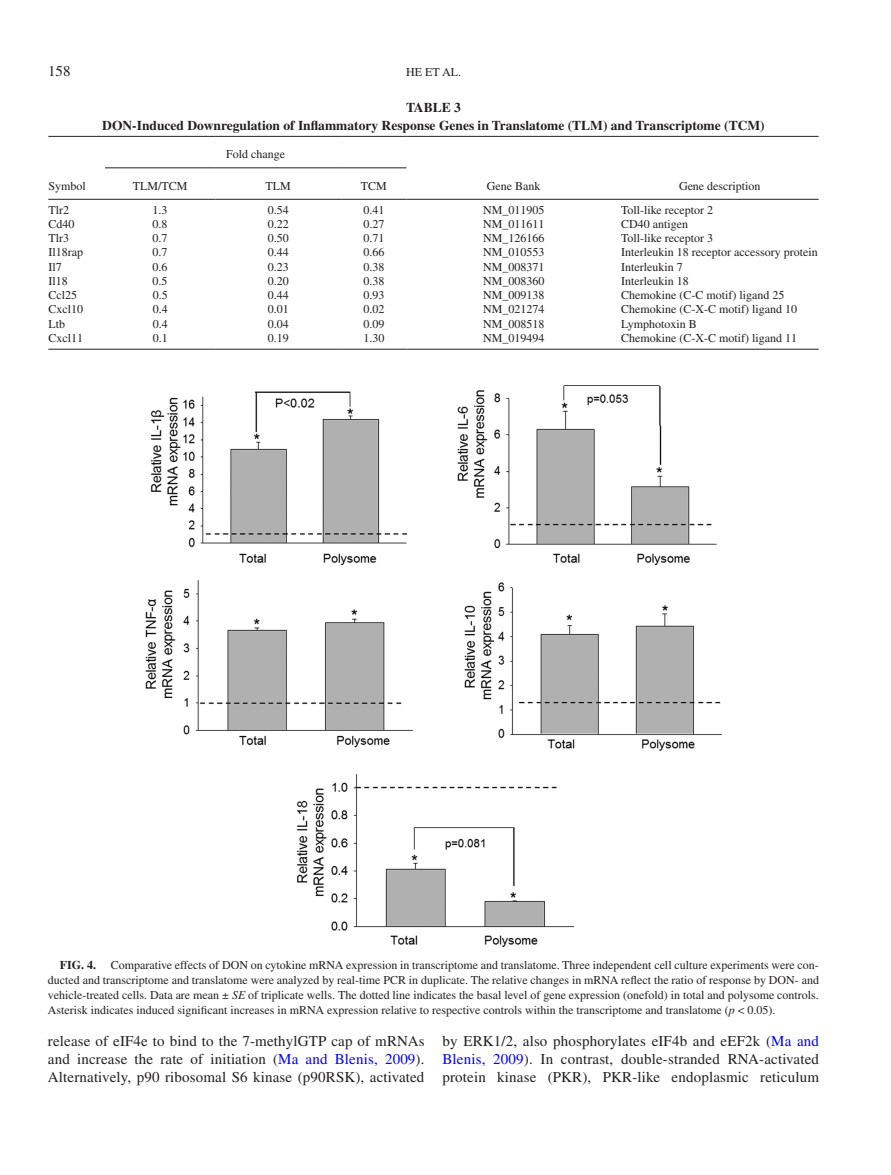
<style>
.page{position:relative;width:891px;height:1175px;background:#fff}
.page>*{position:absolute;margin:0;border:0;box-sizing:border-box;transform-origin:0 0}
.t1{font:15px/18px "Times LT Std";letter-spacing:.01em;color:#231f20;text-align:justify}
.t2{font:15px "Times";color:#231f20}
.t3{font:700 13.5px/18px "Times LT Std";color:#231f20;text-align:center}
.t4{font:12px/15px "Times LT Std";color:#231f20;text-align:justify}
.s1{font-family:"Times";font-weight:700}
.s2{font-style:italic}
.s3{color:#00f}
</style>
<div class="page">
<img style="left:145px;top:386px;width:576px;height:560px">
<hr style="left:48px;top:349px;width:57px;height:1px;background:#231f20">
<hr style="left:105px;top:349px;width:110px;height:1px;background:#231f20">
<hr style="left:215px;top:349px;width:126px;height:1px;background:#231f20">
<hr style="left:341px;top:349px;width:65px;height:1px;background:#231f20">
<hr style="left:406px;top:349px;width:215px;height:1px;background:#231f20">
<hr style="left:621px;top:349px;width:198px;height:1px;background:#231f20">
<hr style="left:105px;top:199px;width:110px;height:1px;background:#231f20">
<hr style="left:215px;top:199px;width:126px;height:1px;background:#231f20">
<hr style="left:341px;top:199px;width:65px;height:1px;background:#231f20">
<hr style="left:105px;top:136px;width:110px;height:1px;background:#231f20">
<hr style="left:215px;top:136px;width:126px;height:1px;background:#231f20">
<hr style="left:341px;top:136px;width:65px;height:1px;background:#231f20">
<hr style="left:105px;top:167px;width:110px;height:1px;background:#231f20">
<hr style="left:215px;top:167px;width:126px;height:1px;background:#231f20">
<hr style="left:341px;top:167px;width:65px;height:1px;background:#231f20">
<hr style="left:48px;top:136px;width:57px;height:1px;background:#231f20">
<hr style="left:48px;top:199px;width:57px;height:1px;background:#231f20">
<hr style="left:406px;top:136px;width:215px;height:1px;background:#231f20">
<hr style="left:406px;top:199px;width:215px;height:1px;background:#231f20">
<hr style="left:621px;top:136px;width:198px;height:1px;background:#231f20">
<hr style="left:621px;top:199px;width:198px;height:1px;background:#231f20">
<p class="t2" style="left:48px;top:62px;width:24px">158</p>
<p class="t4" style="left:406px;top:64px;width:56px">HE ET AL.</p>
<p class="t3" style="left:102px;top:98px;width:664px">TABLE 3<br>DON-Induced Downregulation of Inflammatory Response Genes in Translatome (TLM) and Transcriptome (TCM)</p>
<p class="t4" style="left:48px;top:178px;width:39px">Symbol</p>
<p class="t4" style="left:226px;top:147px;width:60px">Fold change</p>
<p class="t4" style="left:133px;top:178px;width:56px">TLM/TCM</p>
<p class="t4" style="left:266px;top:178px;width:27px">TLM</p>
<p class="t4" style="left:361px;top:178px;width:28px">TCM</p>
<p class="t4" style="left:487px;top:178px;width:55px">Gene Bank</p>
<p class="t4" style="left:679px;top:178px;width:83px">Gene description</p>
<p class="t4" style="left:48px;top:202px;width:22px">Tlr2</p>
<p class="t4" style="left:153px;top:202px;width:16px">1.3</p>
<p class="t4" style="left:268px;top:202px;width:22px">0.54</p>
<p class="t4" style="left:363px;top:202px;width:22px">0.41</p>
<p class="t4" style="left:483px;top:202px;width:63px">NM_011905</p>
<p class="t4" style="left:621px;top:202px;width:94px">Toll-like receptor 2</p>
<p class="t4" style="left:48px;top:216px;width:28px">Cd40</p>
<p class="t4" style="left:153px;top:216px;width:16px">0.8</p>
<p class="t4" style="left:268px;top:216px;width:22px">0.22</p>
<p class="t4" style="left:363px;top:216px;width:22px">0.27</p>
<p class="t4" style="left:483px;top:216px;width:63px">NM_011611</p>
<p class="t4" style="left:621px;top:216px;width:68px">CD40 antigen</p>
<p class="t4" style="left:48px;top:231px;width:22px">Tlr3</p>
<p class="t4" style="left:153px;top:231px;width:16px">0.7</p>
<p class="t4" style="left:268px;top:231px;width:22px">0.50</p>
<p class="t4" style="left:363px;top:231px;width:22px">0.71</p>
<p class="t4" style="left:483px;top:231px;width:63px">NM_126166</p>
<p class="t4" style="left:621px;top:231px;width:94px">Toll-like receptor 3</p>
<p class="t4" style="left:48px;top:245px;width:36px">Il18rap</p>
<p class="t4" style="left:153px;top:245px;width:16px">0.7</p>
<p class="t4" style="left:268px;top:245px;width:22px">0.44</p>
<p class="t4" style="left:363px;top:245px;width:22px">0.66</p>
<p class="t4" style="left:483px;top:245px;width:63px">NM_010553</p>
<p class="t4" style="left:621px;top:245px;width:198px">Interleukin 18 receptor accessory protein</p>
<p class="t4" style="left:48px;top:259px;width:15px">Il7</p>
<p class="t4" style="left:153px;top:259px;width:16px">0.6</p>
<p class="t4" style="left:268px;top:259px;width:22px">0.23</p>
<p class="t4" style="left:363px;top:259px;width:22px">0.38</p>
<p class="t4" style="left:483px;top:259px;width:63px">NM_008371</p>
<p class="t4" style="left:621px;top:259px;width:63px">Interleukin 7</p>
<p class="t4" style="left:48px;top:273px;width:21px">Il18</p>
<p class="t4" style="left:153px;top:273px;width:16px">0.5</p>
<p class="t4" style="left:268px;top:273px;width:22px">0.20</p>
<p class="t4" style="left:363px;top:273px;width:22px">0.38</p>
<p class="t4" style="left:483px;top:273px;width:63px">NM_008360</p>
<p class="t4" style="left:621px;top:273px;width:69px">Interleukin 18</p>
<p class="t4" style="left:48px;top:287px;width:30px">Ccl25</p>
<p class="t4" style="left:153px;top:287px;width:16px">0.5</p>
<p class="t4" style="left:268px;top:287px;width:22px">0.44</p>
<p class="t4" style="left:363px;top:287px;width:22px">0.93</p>
<p class="t4" style="left:483px;top:287px;width:63px">NM_009138</p>
<p class="t4" style="left:621px;top:287px;width:165px">Chemokine (C-C motif) ligand 25</p>
<p class="t4" style="left:48px;top:302px;width:36px">Cxcl10</p>
<p class="t4" style="left:153px;top:302px;width:16px">0.4</p>
<p class="t4" style="left:268px;top:302px;width:22px">0.01</p>
<p class="t4" style="left:363px;top:302px;width:22px">0.02</p>
<p class="t4" style="left:483px;top:302px;width:63px">NM_021274</p>
<p class="t4" style="left:621px;top:302px;width:177px">Chemokine (C-X-C motif) ligand 10</p>
<p class="t4" style="left:48px;top:316px;width:18px">Ltb</p>
<p class="t4" style="left:153px;top:316px;width:16px">0.4</p>
<p class="t4" style="left:268px;top:316px;width:22px">0.04</p>
<p class="t4" style="left:363px;top:316px;width:22px">0.09</p>
<p class="t4" style="left:483px;top:316px;width:63px">NM_008518</p>
<p class="t4" style="left:621px;top:316px;width:77px">Lymphotoxin B</p>
<p class="t4" style="left:48px;top:330px;width:36px">Cxcl11</p>
<p class="t4" style="left:153px;top:330px;width:16px">0.1</p>
<p class="t4" style="left:268px;top:330px;width:22px">0.19</p>
<p class="t4" style="left:363px;top:330px;width:22px">1.30</p>
<p class="t4" style="left:483px;top:330px;width:63px">NM_019494</p>
<p class="t4" style="left:621px;top:330px;width:177px">Chemokine (C-X-C motif) ligand 11</p>
<p class="t4" style="left:48px;top:957px;width:773px;text-indent:12px"><span class="s1">FIG. 4.</span> Comparative effects of DON on cytokine mRNA expression in transcriptome and translatome. Three independent cell culture experiments were con&shy;ducted and transcriptome and translatome were analyzed by real-time PCR in duplicate. The relative changes in mRNA reflect the ratio of response by DON- and vehicle-treated cells. Data are mean ± <span class="s2">SE</span> of triplicate wells. The dotted line indicates the basal level of gene expression (onefold) in total and polysome controls.<br>Asterisk indicates induced significant increases in mRNA expression relative to respective controls within the transcriptome and translatome (<span class="s2">p</span> &lt; 0.05).</p>
<p class="t1" style="left:48px;top:1031px;width:378px">release of eIF4e to bind to the 7-methylGTP cap of mRNAs and increase the rate of initiation (<span class="s3">Ma and Blenis, 2009</span>).<br>Alternatively, p90 ribosomal S6 kinase (p90RSK), activated</p>
<p class="t1" style="left:442px;top:1031px;width:378px">by ERK1/2, also phosphorylates eIF4b and eEF2k (<span class="s3">Ma and Blenis, 2009</span>). In contrast, double-stranded RNA-activated protein kinase (PKR), PKR-like endoplasmic reticulum</p>
</div>
